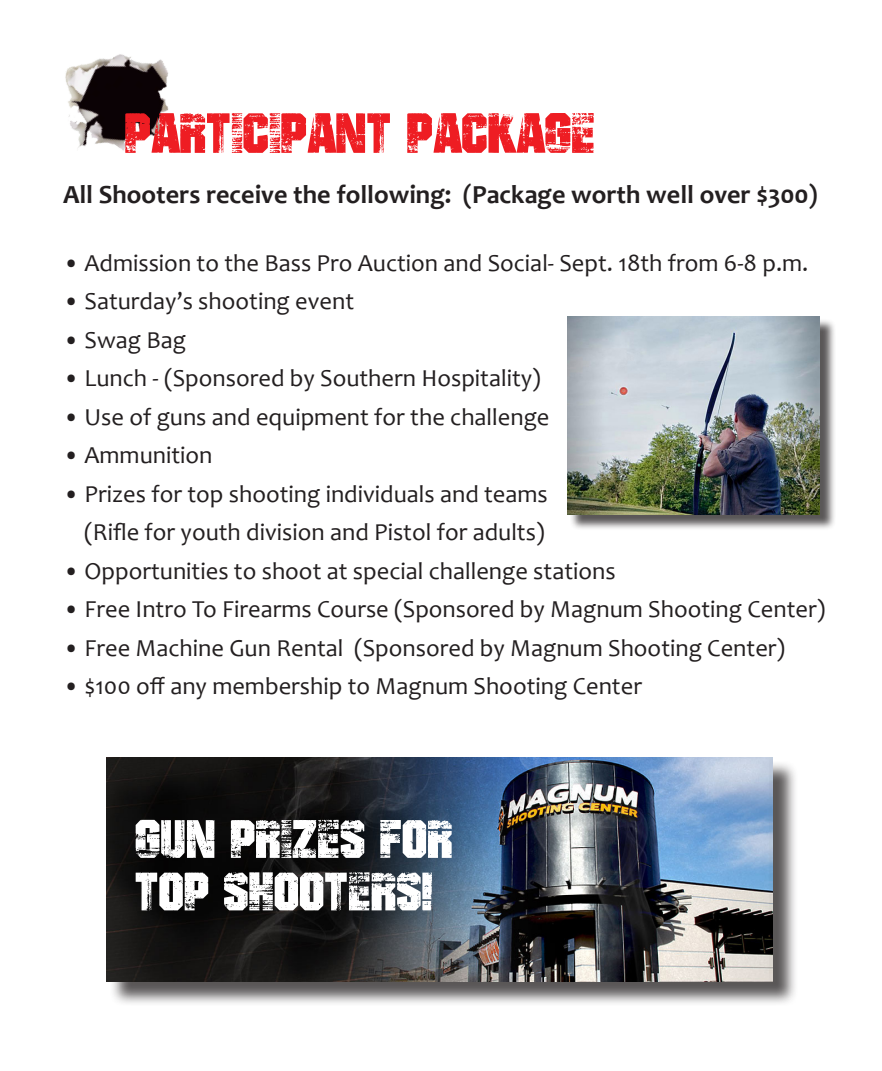
<style>
.page{position:relative;width:882px;height:1071px;background:#fff}
.page>*{position:absolute;margin:0;border:0;box-sizing:border-box;transform-origin:0 0}
.t1{font:77px "BADGRUNGE";color:#ee1d23}
.t2{font:73.5px "BADGRUNGE";color:#fff}
.t3{font:700 26.25px "Candara";color:#231f20}
.t4{font:24.5px "Candara";color:#231f20}
</style>
<div class="page">
<img style="left:65px;top:54px;width:104px;height:97px">
<div style="left:570px;top:319px;width:266px;height:212px;background:#231f20;opacity:.75"></div>
<img style="left:568px;top:316px;width:252px;height:198px">
<div style="left:109px;top:760px;width:689px;height:247px;background:#231f20;opacity:.75"></div>
<img style="left:107px;top:758px;width:666px;height:223px">
<p class="t1" style="left:125px;top:81px;width:472px">{Participant Package</p>
<p class="t3" style="left:63px;top:178px;width:756px">All Shooters receive the following: (Package worth well over $300)</p>
<p class="t4" style="left:63px;top:248px;width:747px">• Admission to the Bass Pro Auction and Social- Sept. 18th from 6-8 p.m.</p>
<p class="t4" style="left:63px;top:286px;width:293px">• Saturday’s shooting event</p>
<p class="t4" style="left:63px;top:325px;width:124px">• Swag Bag</p>
<p class="t4" style="left:63px;top:363px;width:479px">• Lunch - (Sponsored by Southern Hospitality)</p>
<p class="t4" style="left:63px;top:402px;width:488px">• Use of guns and equipment for the challenge</p>
<p class="t4" style="left:63px;top:440px;width:151px">• Ammunition</p>
<p class="t4" style="left:63px;top:479px;width:486px">• Prizes for top shooting individuals and teams</p>
<p class="t4" style="left:84px;top:517px;width:462px">(Rifle for youth division and Pistol for adults)</p>
<p class="t4" style="left:63px;top:556px;width:554px">• Opportunities to shoot at special challenge stations</p>
<p class="t4" style="left:63px;top:594px;width:764px">• Free Intro To Firearms Course (Sponsored by Magnum Shooting Center)</p>
<p class="t4" style="left:63px;top:633px;width:724px">• Free Machine Gun Rental (Sponsored by Magnum Shooting Center)</p>
<p class="t4" style="left:63px;top:671px;width:581px">• $100 off any membership to Magnum Shooting Center</p>
<p class="t2" style="left:136px;top:790px;width:319px">Gun Prizes for</p>
<p class="t2" style="left:136px;top:842px;width:300px">top shooters!</p>
</div>
